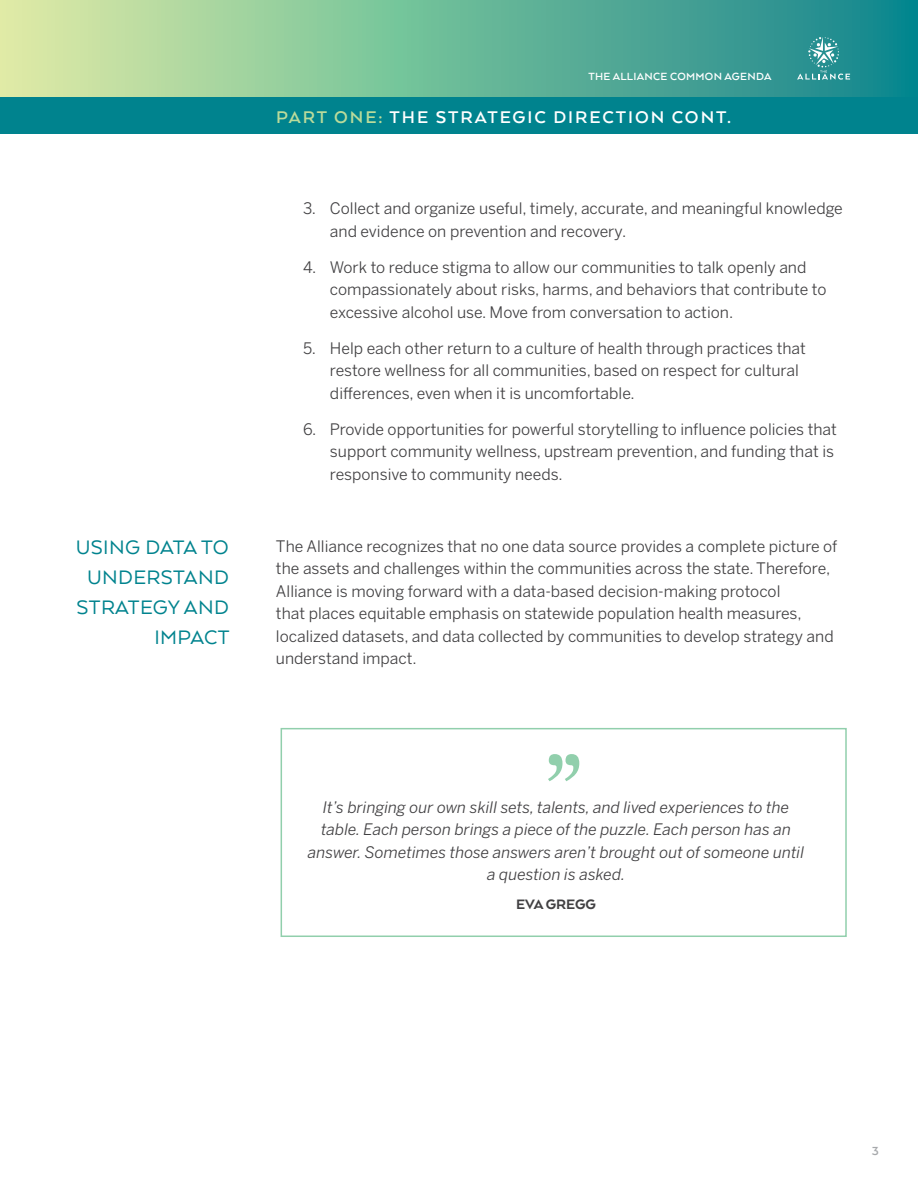
<style>
.page{position:relative;width:918px;height:1188px;background:#fff}
.page>*{position:absolute;margin:0;border:0;box-sizing:border-box;transform-origin:0 0}
.t1{font:22.5px/30px "Arquitecta";letter-spacing:.015em;color:#00838e;text-align:right}
.t2{font:700 19.5px "Arquitecta";letter-spacing:.1em;color:#fff}
.t3{font:15.75px/22.5px "Benton Sans";color:#414042}
.t4{font:italic 15.75px/22.5px "Benton Sans";color:#414042;text-align:center}
.t5{font:800 15.75px "Arquitecta";color:#414042}
.t6{font:700 13.5px "Arquitecta";color:#a7a9ac}
.t7{font:700 12px "Arquitecta";letter-spacing:.025em;color:#fff}
.s1{color:#badb9b}
</style>
<div class="page">
<div style="left:0;top:0;width:918px;height:97px;background:linear-gradient(to right,#daeea5,#0b868d)"></div>
<svg style="left:797px;top:37px;width:53px;height:43px;background:#46a0a1"></svg>
<div style="left:0;top:97px;width:918px;height:36px;background:#00838e"></div>
<div style="left:281px;top:728px;width:566px;height:209px;border:2px solid #91cfac"></div>
<svg style="left:548px;top:754px;width:31px;height:27px"></svg>
<h1 class="t1" style="left:76px;top:532px;width:155px">USING DATA TO<br>UNDERSTAND<br>STRATEGY AND<br>IMPACT</h1>
<p class="t7" style="left:588px;top:69px;width:185px">THE ALLIANCE COMMON AGENDA</p>
<p class="t2" style="left:276px;top:105px;width:456px"><span class="s1">PART ONE:</span> THE STRATEGIC DIRECTION CONT.</p>
<p class="t3" style="left:330px;top:197px;width:514px;text-indent:-27px">3. Collect and organize useful, timely, accurate, and meaningful knowledge and evidence on prevention and recovery.</p>
<p class="t3" style="left:330px;top:256px;width:498px;text-indent:-27px">4. Work to reduce stigma to allow our communities to talk openly and compassionately about risks, harms, and behaviors that contribute to excessive alcohol use. Move from conversation to action.</p>
<p class="t3" style="left:330px;top:337px;width:477px;text-indent:-27px">5. Help each other return to a culture of health through practices that restore wellness for all communities, based on respect for cultural differences, even when it is uncomfortable.</p>
<p class="t3" style="left:330px;top:418px;width:508px;text-indent:-27px">6. Provide opportunities for powerful storytelling to influence policies that support community wellness, upstream prevention, and funding that is responsive to community needs.</p>
<p class="t3" style="left:276px;top:535px;width:563px">The Alliance recognizes that no one data source provides a complete picture of the assets and challenges within the communities across the state. Therefore, Alliance is moving forward with a data-based decision-making protocol<br>that places equitable emphasis on statewide population health measures, localized datasets, and data collected by communities to develop strategy and understand impact.</p>
<p class="t4" style="left:308px;top:796px;width:498px">It’s bringing our own skill sets, talents, and lived experiences to the table. Each person brings a piece of the puzzle. Each person has an answer. Sometimes those answers aren’t brought out of someone until a question is asked.</p>
<p class="t5" style="left:516px;top:895px;width:82px">EVA GREGG</p>
<p class="t6" style="left:872px;top:1143px;width:9px">3</p>
</div>
